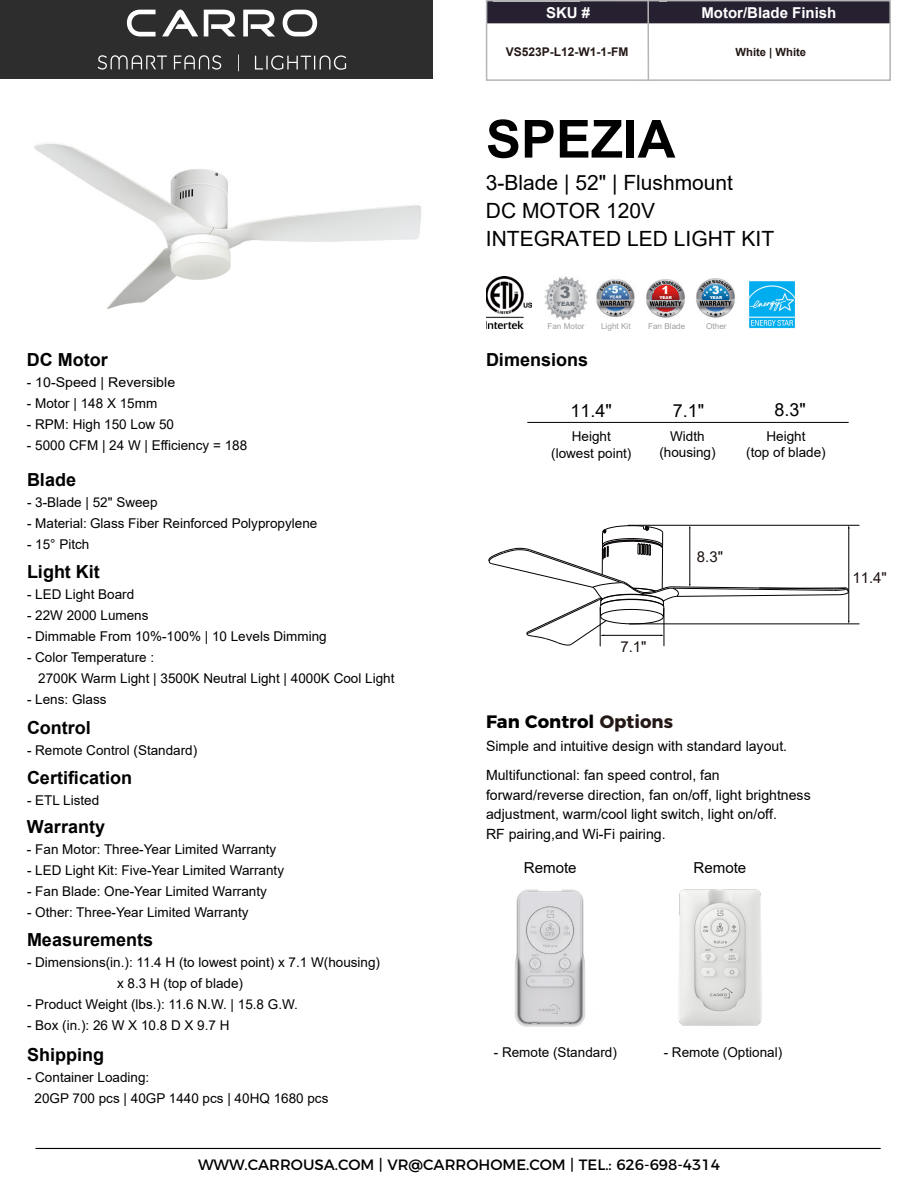
<style>
.page{position:relative;width:918px;height:1188px;background:#fff}
.page>*{position:absolute;margin:0;border:0;box-sizing:border-box;transform-origin:0 0}
.t1{font:700 52.5px "Arial";color:#000}
.t2{font:21px/28px "Arial";color:#000}
.t3{font:700 18px "Arial";color:#000}
.t4{font:700 18px "Montserrat";color:#000}
.t5{font:18px "Arial";color:#000}
.t6{font:900 16.05px "Arial";color:#6c7278}
.t7{font:15.15px "Arial";color:#000}
.t8{font:15px "Montserrat";color:#000}
.t9{font:700 15px "Arial";color:#fff}
.t10{font:15px "Arial";color:#1d1311}
.t11{font:14.1px/19.5px "Arial";color:#000}
.t12{font:13.5px/16.2px "Arial";color:#000;text-align:center}
.t13{font:700 12px "Arial";color:#231815}
.t14{font:700 11.25px "Arial";color:#231815}
.t15{font:900 10.95px "Arial";color:#fff}
.t16{font:8.25px "Arial";color:#9f9fa0}
.t17{font:900 6px "Arial";color:#6c7278}
.t18{font:900 4.05px "Arial";color:#fff}
.s1{color:#231815}
</style>
<div class="page">
<img style="left:12px;top:10px;width:421px;height:299px">
<div style="left:0;top:0;width:432px;height:78px;background:#2d2d2d"></div>
<svg style="left:127px;top:10px;width:29px;height:26px"></svg>
<svg style="left:162px;top:10px;width:36px;height:26px"></svg>
<svg style="left:204px;top:10px;width:31px;height:26px"></svg>
<svg style="left:243px;top:10px;width:32px;height:26px"></svg>
<svg style="left:283px;top:10px;width:34px;height:26px"></svg>
<svg style="left:98px;top:55px;width:69px;height:15px"></svg>
<svg style="left:174px;top:55px;width:47px;height:15px"></svg>
<svg style="left:255px;top:55px;width:91px;height:15px"></svg>
<svg style="left:238px;top:54px;width:1px;height:17px"></svg>
<hr style="left:36px;top:1148px;width:844px;height:1px;background:#000">
<div style="left:488px;top:2px;width:401px;height:21px;background:#272030"></div>
<div style="left:486px;top:0;width:405px;height:81px;border:1px solid #b5b5b6"></div>
<hr style="left:647px;top:1px;width:2px;height:80px;background:#b5b5b6">
<hr style="left:527px;top:422px;width:322px;height:1px;background:#000">
<img style="left:696px;top:278px;width:39px;height:40px">
<img style="left:646px;top:279px;width:39px;height:39px">
<img style="left:486px;top:277px;width:45px;height:52px">
<img style="left:544px;top:277px;width:44px;height:43px">
<svg style="left:553px;top:285px;width:26px;height:26px"></svg>
<img style="left:596px;top:279px;width:39px;height:38px">
<svg style="left:656px;top:308px;width:20px;height:4px"></svg>
<img style="left:749px;top:281px;width:47px;height:48px">
<hr style="left:628px;top:525px;width:231px;height:1px;background:#000">
<hr style="left:629px;top:624px;width:230px;height:1px;background:#000">
<svg style="left:488px;top:525px;width:361px;height:121px"></svg>
<img style="left:515px;top:889px;width:53px;height:138px">
<img style="left:568px;top:889px;width:194px;height:138px">
<svg style="left:649px;top:285px;width:30px;height:15px"></svg>
<svg style="left:699px;top:285px;width:30px;height:15px"></svg>
<p class="t9" style="left:546px;top:2px;width:46px">SKU #</p>
<p class="t9" style="left:701px;top:2px;width:137px">Motor/Blade Finish</p>
<p class="t13" style="left:506px;top:43px;width:124px">VS523P-L12-W1-1-FM</p>
<p class="t14" style="left:736px;top:44px;width:72px">White | White</p>
<h1 class="t1" style="left:486px;top:102px;width:191px">SPEZIA</h1>
<h2 class="t2" style="left:486px;top:168px;width:290px">3-Blade | 52" | Flushmount<br>DC MOTOR 120V<br>INTEGRATED LED LIGHT KIT</h2>
<p class="t6" style="left:560px;top:281px;width:12px">3</p>
<p class="t17" style="left:556px;top:299px;width:20px">YEAR</p>
<p class="t15" style="left:662px;top:282px;width:9px">1</p>
<p class="t18" style="left:659px;top:295px;width:14px">YEAR</p>
<p class="t15" style="left:712px;top:282px;width:9px">3</p>
<p class="t18" style="left:710px;top:295px;width:14px">YEAR</p>
<h3 class="t3" style="left:27px;top:347px;width:82px">DC Motor</h3>
<p class="t12" style="left:27px;top:375px;width:150px">- 10-Speed | Reversible</p>
<p class="t12" style="left:27px;top:396px;width:132px">- Motor | 148 X 15mm</p>
<p class="t12" style="left:27px;top:417px;width:149px">- RPM: High 150 Low 50</p>
<p class="t12" style="left:27px;top:438px;width:222px">- 5000 CFM | 24 W | Efficiency = 188</p>
<h3 class="t3" style="left:27px;top:467px;width:51px">Blade</h3>
<p class="t12" style="left:27px;top:494px;width:132px">- 3-Blade | 52" Sweep</p>
<p class="t12" style="left:27px;top:515px;width:292px">- Material: Glass Fiber Reinforced Polypropylene</p>
<p class="t12" style="left:27px;top:536px;width:64px">- 15° Pitch</p>
<h3 class="t3" style="left:27px;top:559px;width:74px">Light Kit</h3>
<p class="t12" style="left:27px;top:586px;width:109px">- LED Light Board</p>
<p class="t12" style="left:27px;top:607px;width:123px">- 22W 2000 Lumens</p>
<p class="t12" style="left:27px;top:628px;width:301px">- Dimmable From 10%-100% | 10 Levels Dimming</p>
<p class="t12" style="left:38px;top:646px;width:358px;line-height:21px;text-align:left;text-indent:-11px">- Color Temperature :<br>2700K Warm Light | 3500K Neutral Light | 4000K Cool Light</p>
<p class="t12" style="left:27px;top:691px;width:81px">- Lens: Glass</p>
<h3 class="t3" style="left:27px;top:715px;width:65px">Control</h3>
<p class="t12" style="left:27px;top:742px;width:172px">- Remote Control (Standard)</p>
<h3 class="t3" style="left:27px;top:765px;width:107px">Certification</h3>
<p class="t12" style="left:27px;top:793px;width:74px">- ETL Listed</p>
<h3 class="t3" style="left:27px;top:814px;width:80px">Warranty</h3>
<p class="t12" style="left:27px;top:841px;width:251px">- Fan Motor: Three-Year Limited Warranty</p>
<p class="t12" style="left:27px;top:862px;width:259px">- LED Light Kit: Five-Year Limited Warranty</p>
<p class="t12" style="left:27px;top:883px;width:241px">- Fan Blade: One-Year Limited Warranty</p>
<p class="t12" style="left:27px;top:904px;width:223px">- Other: Three-Year Limited Warranty</p>
<h3 class="t3" style="left:27px;top:927px;width:128px">Measurements</h3>
<p class="t12" style="left:117px;top:951px;width:265px;line-height:21px;text-align:left;text-indent:-90px">- Dimensions(in.): 11.4 H (to lowest point) x 7.1 W(housing) x 8.3 H (top of blade)</p>
<p class="t12" style="left:27px;top:996px;width:272px">- Product Weight (lbs.): 11.6 N.W. | 15.8 G.W.</p>
<p class="t12" style="left:27px;top:1017px;width:204px">- Box (in.): 26 W X 10.8 D X 9.7 H</p>
<h3 class="t3" style="left:27px;top:1042px;width:79px">Shipping</h3>
<p class="t12" style="left:27px;top:1069px;width:124px">- Container Loading:</p>
<p class="t12" style="left:35px;top:1090px;width:295px">20GP 700 pcs | 40GP 1440 pcs | 40HQ 1680 pcs</p>
<p class="t16" style="left:547px;top:321px;width:39px">Fan Motor</p>
<p class="t16" style="left:601px;top:320px;width:31px">Light Kit</p>
<p class="t16" style="left:648px;top:321px;width:39px">Fan Blade</p>
<p class="t16" style="left:706px;top:321px;width:22px">Other</p>
<h3 class="t3" style="left:486px;top:347px;width:104px">Dimensions</h3>
<h3 class="t5" style="left:571px;top:398px;width:43px">11.4"</h3>
<h3 class="t5" style="left:673px;top:398px;width:33px">7.1"</h3>
<h3 class="t5" style="left:774px;top:398px;width:33px">8.3"</h3>
<p class="t12" style="left:551px;top:428px;width:82px">Height (lowest point)</p>
<p class="t12" style="left:659px;top:428px;width:58px">Width (housing)</p>
<p class="t12" style="left:746px;top:428px;width:81px">Height<br>(top of blade)</p>
<p class="t10" style="left:620px;top:636px;width:28px">7.1"</p>
<p class="t10" style="left:697px;top:546px;width:28px">8.3"</p>
<h3 class="t4" style="left:486px;top:706px;width:188px">Fan Control <span class="s1">Options</span></h3>
<p class="t11" style="left:486px;top:765px;width:326px">Multifunctional: fan speed control, fan forward/reverse direction, fan on/off, light brightness adjustment, warm/cool light switch, light on/off.<br>RF pairing,and Wi-Fi pairing.</p>
<p class="t11" style="left:486px;top:736px;width:303px">Simple and intuitive design with standard layout.</p>
<p class="t7" style="left:524px;top:857px;width:54px">Remote</p>
<p class="t7" style="left:693px;top:857px;width:54px">Remote</p>
<p class="t12" style="left:494px;top:1044px;width:125px">- Remote (Standard)</p>
<p class="t12" style="left:664px;top:1044px;width:120px">- Remote (Optional)</p>
<p class="t8" style="left:198px;top:1153px;width:523px">WWW.CARROUSA.COM | VR@CARROHOME.COM | TEL.: 626-698-4314</p>
<p class="t10" style="left:852px;top:567px;width:36px">11.4"</p>
</div>
